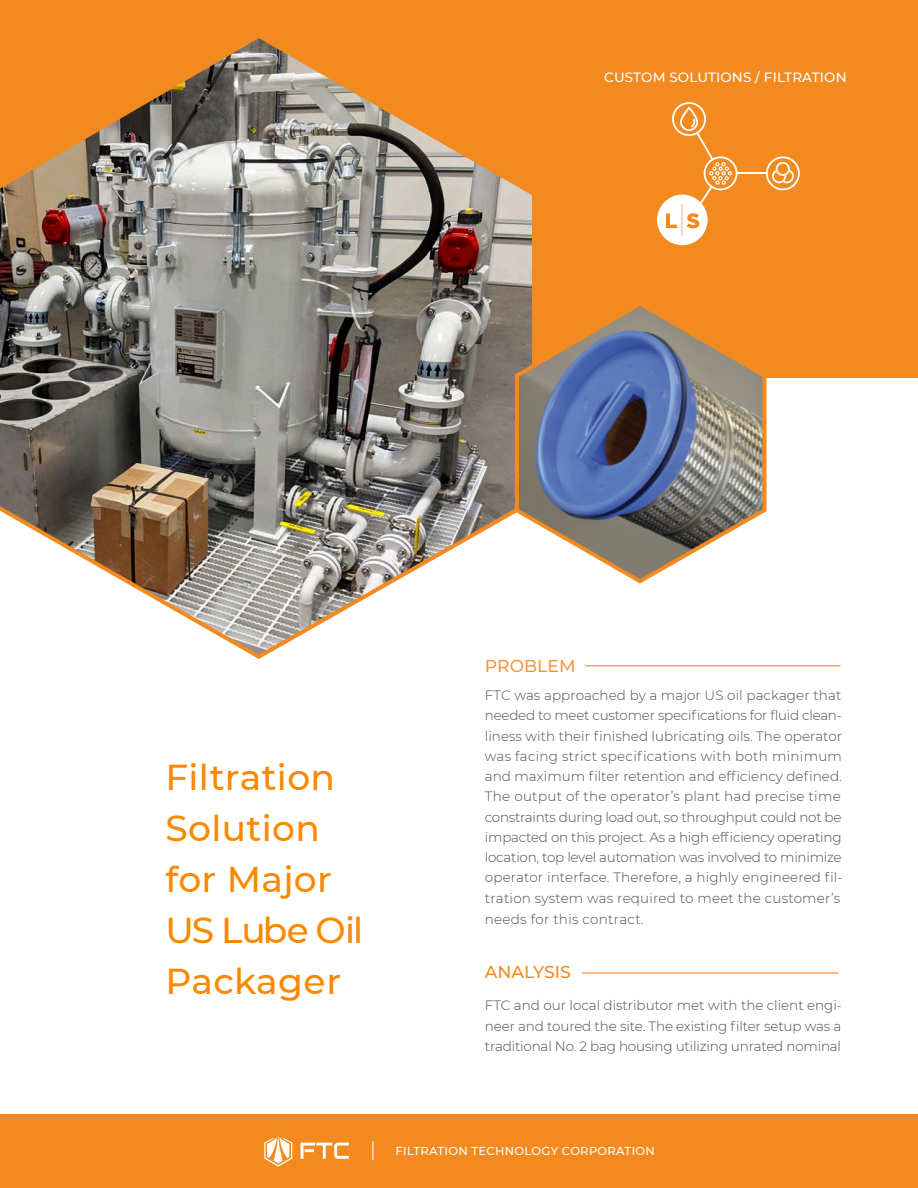
<style>
.page{position:relative;width:918px;height:1188px;background:#fff}
.page>*{position:absolute;margin:0;border:0;box-sizing:border-box;transform-origin:0 0}
.t1{font:500 36px/51px "Montserrat";letter-spacing:.01em;color:#fa8900}
.t2{font:500 17.25px "Montserrat";color:#f28a20}
.t3{font:500 17.25px "Montserrat";color:#f4993e}
.Heading_2{font:300 13.5px/20.2px "Montserrat";letter-spacing:-.005em;color:#4b4c4d;text-align:justify}
.Heading_2-2{font:300 13.5px/21.6px "Montserrat";letter-spacing:.015em;color:#4b4c4d}
.t4{font:500 13.5px "Montserrat";letter-spacing:.01em;color:#fff}
.t5{font:500 11.55px "Montserrat";letter-spacing:.025em;color:#fff}
</style>
<div class="page">
<div style="left:0;top:0;width:918px;height:377px;background:#f28a20"></div>
<img style="left:0;top:38px;width:532px;height:621px">
<svg style="left:513px;top:298px;width:256px;height:288px"></svg>
<div style="left:0;top:1114px;width:918px;height:74px;background:#f28a20"></div>
<svg style="left:301px;top:1143px;width:48px;height:16px"></svg>
<svg style="left:264px;top:1134px;width:28px;height:33px"></svg>
<svg style="left:372px;top:1141px;width:1px;height:19px"></svg>
<hr style="left:737px;top:172px;width:30px;height:2px;background:#fff">
<div style="left:766px;top:156px;width:34px;height:34px;border:2px solid #fff;border-radius:50%"></div>
<svg style="left:772px;top:162px;width:22px;height:21px"></svg>
<svg style="left:657px;top:102px;width:81px;height:143px"></svg>
<hr style="left:585px;top:665px;width:256px;height:1px;background:#f28a20">
<hr style="left:582px;top:972px;width:257px;height:2px;background:#f28a20">
<p class="t4" style="left:604px;top:68px;width:244px">CUSTOM SOLUTIONS / FILTRATION</p>
<p class="t1" style="left:166px;top:751px;width:171px">Filtration</p>
<p class="t1" style="left:166px;top:802px;width:156px">Solution</p>
<p class="t1" style="left:166px;top:853px;width:168px">for Major</p>
<p class="t1" style="left:166px;top:904px;width:199px">US Lube Oil<br>Packager</p>
<p class="t3" style="left:485px;top:654px;width:92px">PROBLEM</p>
<p class="Heading_2" style="left:485px;top:685px;width:359px">FTC was approached by a major US oil packager that needed to meet customer specifications for fluid clean&shy;liness with their finished lubricating oils. The operator was facing strict specifications with both minimum and maximum filter retention and efficiency defined.<br>The output of the operator’s plant had precise time constraints during load out, so throughput could not be</p>
<p class="Heading_2" style="left:485px;top:826px;width:359px">impacted on this project. As a high efficiency operating location, top level automation was involved to minimize operator interface. Therefore, a highly engineered fil-</p>
<p class="Heading_2-2" style="left:485px;top:887px;width:357px">tration system was required to meet the customer’s needs for this contract.</p>
<p class="t2" style="left:485px;top:960px;width:87px">ANALYSIS</p>
<p class="Heading_2" style="left:485px;top:995px;width:359px">FTC and our local distributor met with the client engi-</p>
<p class="Heading_2" style="left:485px;top:1015px;width:358px">neer and toured the site. The existing filter setup was a traditional No. 2 bag housing utilizing unrated nominal</p>
<p class="t5" style="left:396px;top:1143px;width:261px">FILTRATION TECHNOLOGY CORPORATION</p>
</div>
